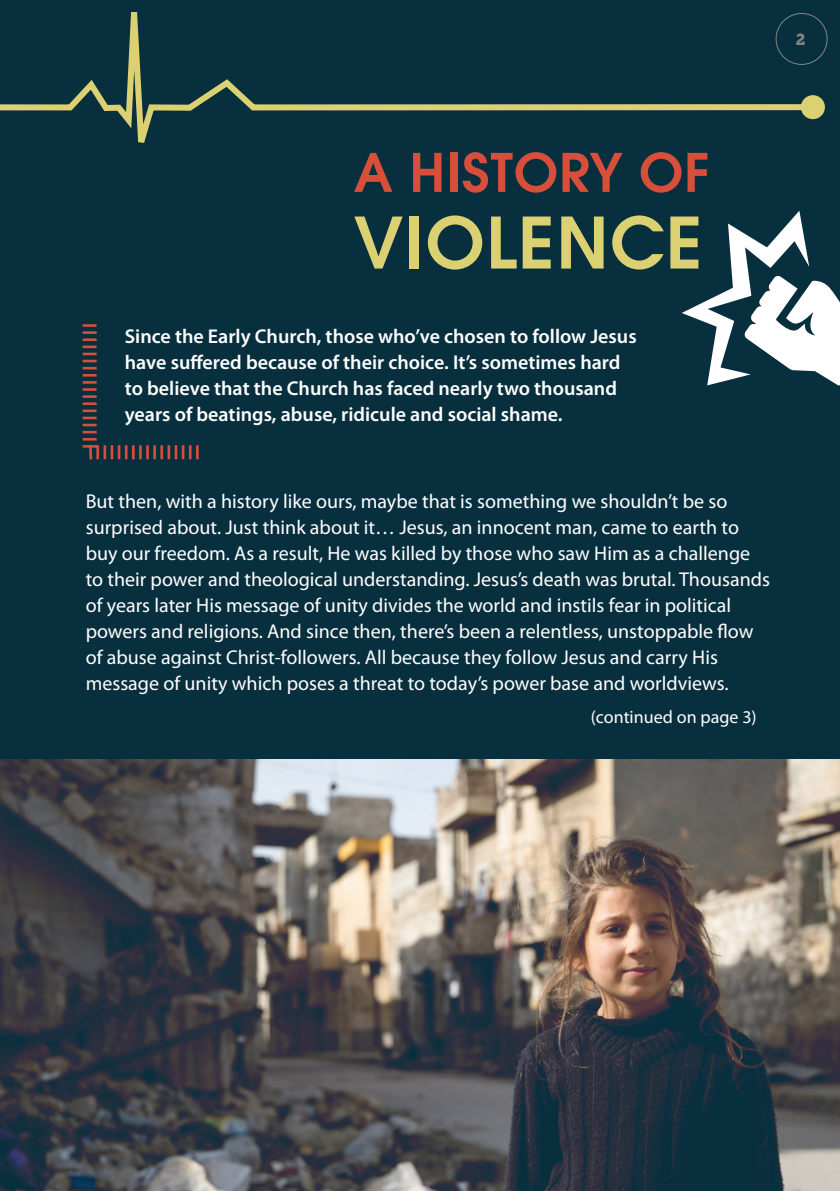
<style>
.page{position:relative;width:840px;height:1191px;background:#fff}
.page>*{position:absolute;margin:0;border:0;box-sizing:border-box;transform-origin:0 0}
.t1{font:600 70.2px "ITC Avant Garde Pro";letter-spacing:.02em;color:#dcd172}
.t2{font:600 52.8px "ITC Avant Garde Pro";letter-spacing:.02em;color:#d74e3b}
.t3{font:20px/26px "Myriad Pro";color:#fff}
.t4{font:600 20px/26px "Myriad Pro";color:#fff}
.t5{font:18px "Myriad Pro";color:#fff}
.t6{font:15.8px "Museo Slab 900";color:#838485}
</style>
<div class="page">
<div style="left:0;top:0;width:839px;height:1191px;background:#082f3e"></div>
<svg style="left:682px;top:211px;width:157px;height:175px"></svg>
<svg style="left:0;top:12px;width:818px;height:131px"></svg>
<div style="left:800px;top:95px;width:24px;height:24px;background:#dcd172;border-radius:50%"></div>
<svg style="left:182px;top:445px;width:16px;height:14px"></svg>
<hr style="left:174px;top:445px;width:3px;height:14px;background:#d74e3b">
<hr style="left:167px;top:445px;width:3px;height:14px;background:#d74e3b">
<hr style="left:160px;top:445px;width:3px;height:14px;background:#d74e3b">
<hr style="left:153px;top:445px;width:3px;height:14px;background:#d74e3b">
<hr style="left:146px;top:445px;width:3px;height:14px;background:#d74e3b">
<hr style="left:139px;top:445px;width:3px;height:14px;background:#d74e3b">
<svg style="left:111px;top:445px;width:23px;height:14px"></svg>
<hr style="left:103px;top:445px;width:3px;height:14px;background:#d74e3b">
<hr style="left:96px;top:445px;width:3px;height:14px;background:#d74e3b">
<hr style="left:89px;top:445px;width:3px;height:14px;background:#d74e3b">
<hr style="left:83px;top:445px;width:14px;height:3px;background:#d74e3b">
<svg style="left:83px;top:424px;width:14px;height:16px"></svg>
<hr style="left:83px;top:416px;width:14px;height:3px;background:#d74e3b">
<hr style="left:83px;top:409px;width:14px;height:3px;background:#d74e3b">
<hr style="left:83px;top:402px;width:14px;height:3px;background:#d74e3b">
<hr style="left:83px;top:395px;width:14px;height:3px;background:#d74e3b">
<hr style="left:83px;top:388px;width:14px;height:3px;background:#d74e3b">
<hr style="left:83px;top:381px;width:14px;height:3px;background:#d74e3b">
<svg style="left:83px;top:353px;width:14px;height:23px"></svg>
<hr style="left:83px;top:345px;width:14px;height:3px;background:#d74e3b">
<hr style="left:83px;top:338px;width:14px;height:3px;background:#d74e3b">
<hr style="left:83px;top:331px;width:14px;height:3px;background:#d74e3b">
<hr style="left:83px;top:324px;width:14px;height:3px;background:#d74e3b">
<img style="left:0;top:760px;width:839px;height:431px">
<p class="t6" style="left:795px;top:30px;width:11px">2</p>
<h2 class="t2" style="left:353px;top:138px;width:357px">A HISTORY OF</h2>
<h1 class="t1" style="left:353px;top:197px;width:350px">VIOLENCE</h1>
<p class="t4" style="left:125px;top:323px;width:513px">Since the Early Church, those who’ve chosen to follow Jesus have suffered because of their choice. It’s sometimes hard to believe that the Church has faced nearly two thousand years of beatings, abuse, ridicule and social shame.</p>
<p class="t3" style="left:86px;top:488px;width:685px">But then, with a history like ours, maybe that is something we shouldn’t be so surprised about. Just think about it… Jesus, an innocent man, came to earth to buy our freedom. As a result, He was killed by those who saw Him as a challenge to their power and theological understanding. Jesus’s death was brutal. Thousands of years later His message of unity divides the world and instils fear in political powers and religions. And since then, there’s been a relentless, unstoppable flow of abuse against Christ-followers. All because they follow Jesus and carry His message of unity which poses a threat to today’s power base and worldviews.</p>
<p class="t5" style="left:590px;top:706px;width:167px">(continued on page 3)</p>
</div>
